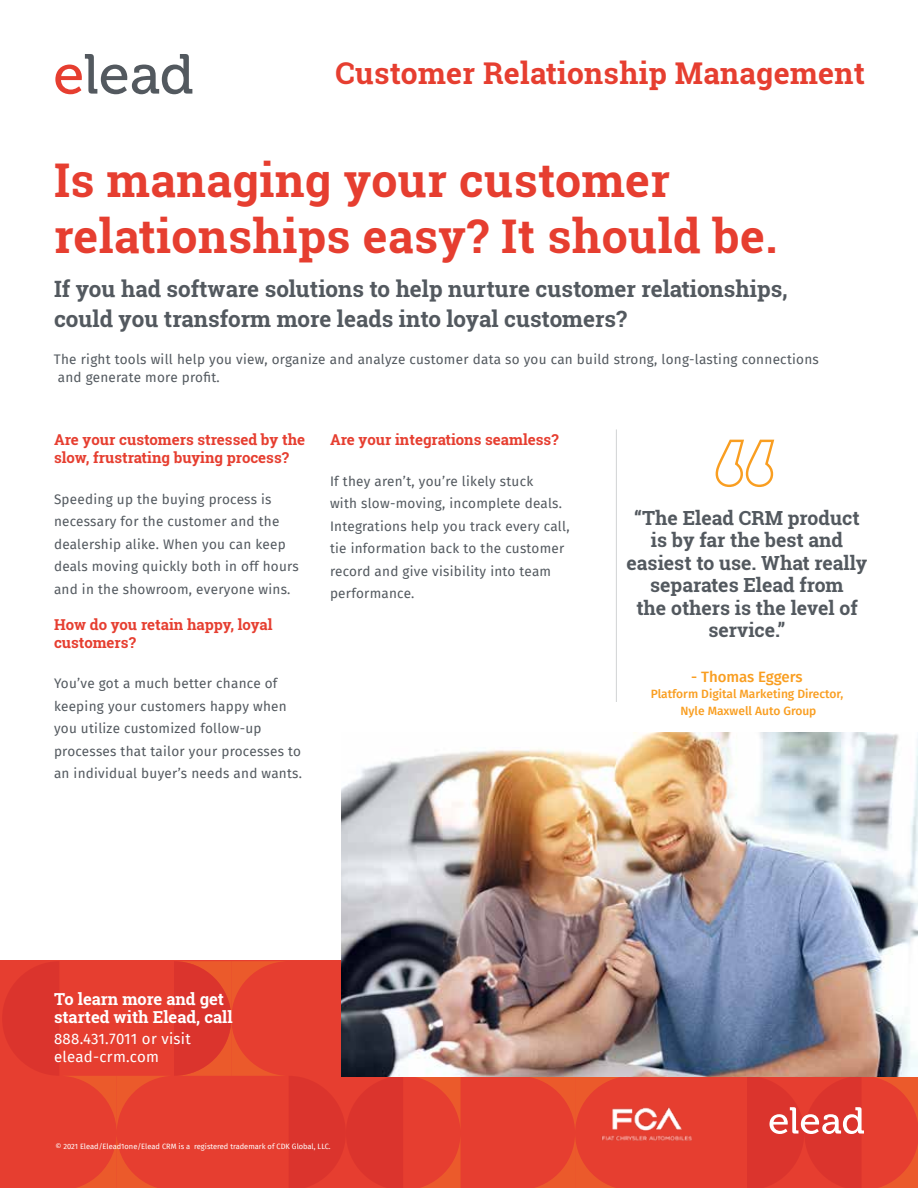
<style>
.page{position:relative;width:918px;height:1188px;background:#fff}
.page>*{position:absolute;margin:0;border:0;box-sizing:border-box;transform-origin:0 0}
.t1{font:700 46.5px/55.8px "Roboto Slab";letter-spacing:.01em;color:#e63e30}
.t2{font:700 30px "Roboto Slab";letter-spacing:.01em;color:#e63e30}
.t3{font:700 22.5px/30px "Roboto Slab";color:#53595f}
.t4{font:700 19.5px/22.5px "Roboto Slab";color:#53595f;text-align:center}
.t5{font:700 16.5px/18px "Roboto Slab";color:#fff}
.t6{font:700 15px/18px "Roboto Slab";color:#e63e30}
.t7{font:15px/18px "Fira Sans";letter-spacing:.02em;color:#fff}
.t8{font:500 15px "Fira Sans";color:#f99e21}
.t9{font:13.5px/22.5px "Fira Sans";letter-spacing:.02em;color:#53595f}
.t10{font:500 12px/16.5px "Fira Sans";color:#f99e21;text-align:center}
.t11{font:7.5px "Fira Sans";color:#fff}
</style>
<div class="page">
<svg style="left:55px;top:54px;width:137px;height:40px"></svg>
<img style="left:341px;top:732px;width:577px;height:229px">
<hr style="left:616px;top:429px;width:1px;height:273px;background:#d1d3d4">
<svg style="left:2px;top:961px;width:916px;height:227px;background:#c8564d"></svg>
<svg style="left:715px;top:439px;width:60px;height:48px"></svg>
<img style="left:591px;top:1092px;width:107px;height:63px">
<h2 class="t2" style="left:335px;top:53px;width:531px">Customer Relationship Management</h2>
<h1 class="t1" style="left:54px;top:152px;width:725px">Is managing your customer relationships easy? It should be.</h1>
<h3 class="t3" style="left:54px;top:274px;width:735px">If you had software solutions to help nurture customer relationships, could you transform more leads into loyal customers?</h3>
<p class="t9" style="left:54px;top:350px;width:767px;line-height:18px">The right tools will help you view, organize and analyze customer data so you can build strong, long-lasting connections and generate more profit.</p>
<p class="t6" style="left:54px;top:431px;width:253px">Are your customers stressed by the slow, frustrating buying process?</p>
<p class="t9" style="left:54px;top:487px;width:246px">Speeding up the buying process is necessary for the customer and the dealership alike. When you can keep deals moving quickly both in off hours and in the showroom, everyone wins.</p>
<p class="t6" style="left:54px;top:615px;width:220px">How do you retain happy, loyal customers?</p>
<p class="t9" style="left:54px;top:672px;width:250px">You’ve got a much better chance of keeping your customers happy when you utilize customized follow-up processes that tailor your processes to an individual buyer’s needs and wants.</p>
<p class="t6" style="left:330px;top:431px;width:230px">Are your integrations seamless?</p>
<p class="t9" style="left:330px;top:469px;width:241px">If they aren’t, you’re likely stuck<br>with slow-moving, incomplete deals.<br>Integrations help you track every call, tie information back to the customer record and give visibility into team performance.</p>
<h3 class="t4" style="left:627px;top:506px;width:242px">“The Elead CRM product is by far the best and easiest to use. What really separates Elead from<br>the others is the level of service.”</h3>
<p class="t8" style="left:691px;top:665px;width:113px">- Thomas Eggers</p>
<p class="t10" style="left:651px;top:685px;width:194px">Platform Digital Marketing Director,<br>Nyle Maxwell Auto Group</p>
<p class="t5" style="left:54px;top:989px;width:180px">To learn more and get started with Elead, call</p>
<p class="t7" style="left:54px;top:1029px;width:138px">888.431.7011 or visit elead-crm.com</p>
<p class="t11" style="left:55px;top:1141px;width:277px">© 2021 Elead/Elead1one/Elead CRM is a registered trademark of CDK Global, LLC.</p>
</div>
